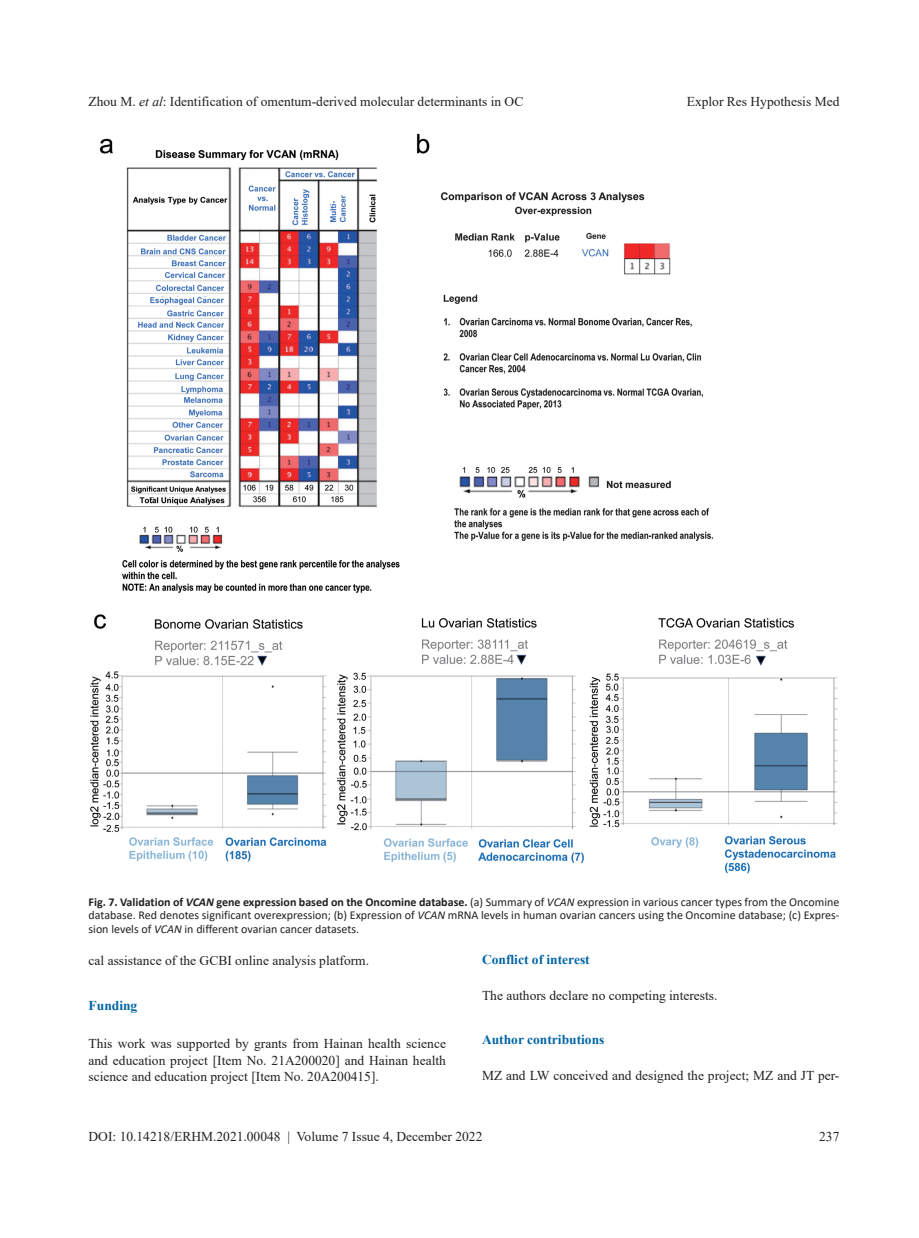
<style>
.page{position:relative;width:919px;height:1238px;background:#fff}
.page>*{position:absolute;margin:0;border:0;box-sizing:border-box;transform-origin:0 0}
.t1{font:13.5px/16.6px "Times New Roman";color:#231f20;text-align:justify}
.t2{font:700 13.5px "Times New Roman";color:#0065a4}
.t3{font:12px/13.5px "Calibri";color:#231f20;text-align:justify}
.s1{font-style:italic}
.s2{font-weight:700}
.s3{font-weight:700;font-style:italic}
</style>
<div class="page">
<img style="left:90px;top:133px;width:748px;height:741px">
<p class="t1" style="left:88px;top:92px;width:436px">Zhou M. <span class="s1">et al</span>: Identification of omentum-derived molecular determinants in OC</p>
<p class="t1" style="left:686px;top:92px;width:154px">Explor Res Hypothesis Med</p>
<p class="t3" style="left:88px;top:894px;width:752px"><span class="s2">Fig. 7. Validation of</span> <span class="s3">VCAN</span> <span class="s2">gene expression based on the Oncomine database.</span> (a) Summary of <span class="s1">VCAN</span> expression in various cancer types from the Oncomine database. Red denotes significant overexpression; (b) Expression of <span class="s1">VCAN</span> mRNA levels in human ovarian cancers using the Oncomine database; (c) Expres&shy;sion levels of <span class="s1">VCAN</span> in different ovarian cancer datasets.</p>
<p class="t1" style="left:89px;top:951px;width:282px">cal assistance of the GCBI online analysis platform.</p>
<p class="t2" style="left:89px;top:995px;width:50px">Funding</p>
<p class="t1" style="left:89px;top:1034px;width:359px">This work was supported by grants from Hainan health science and education project [Item No. 21A200020] and Hainan health science and education project [Item No. 20A200415].</p>
<p class="t2" style="left:482px;top:950px;width:109px">Conflict of interest</p>
<p class="t1" style="left:482px;top:987px;width:237px">The authors declare no competing interests.</p>
<p class="t2" style="left:482px;top:1030px;width:124px">Author contributions</p>
<p class="t1" style="left:482px;top:1067px;width:359px">MZ and LW conceived and designed the project; MZ and JT per-</p>
<p class="t1" style="left:88px;top:1128px;width:395px">DOI: 10.14218/ERHM.2021.00048 | Volume 7 Issue 4, December 2022</p>
<p class="t1" style="left:819px;top:1128px;width:22px">237</p>
</div>
